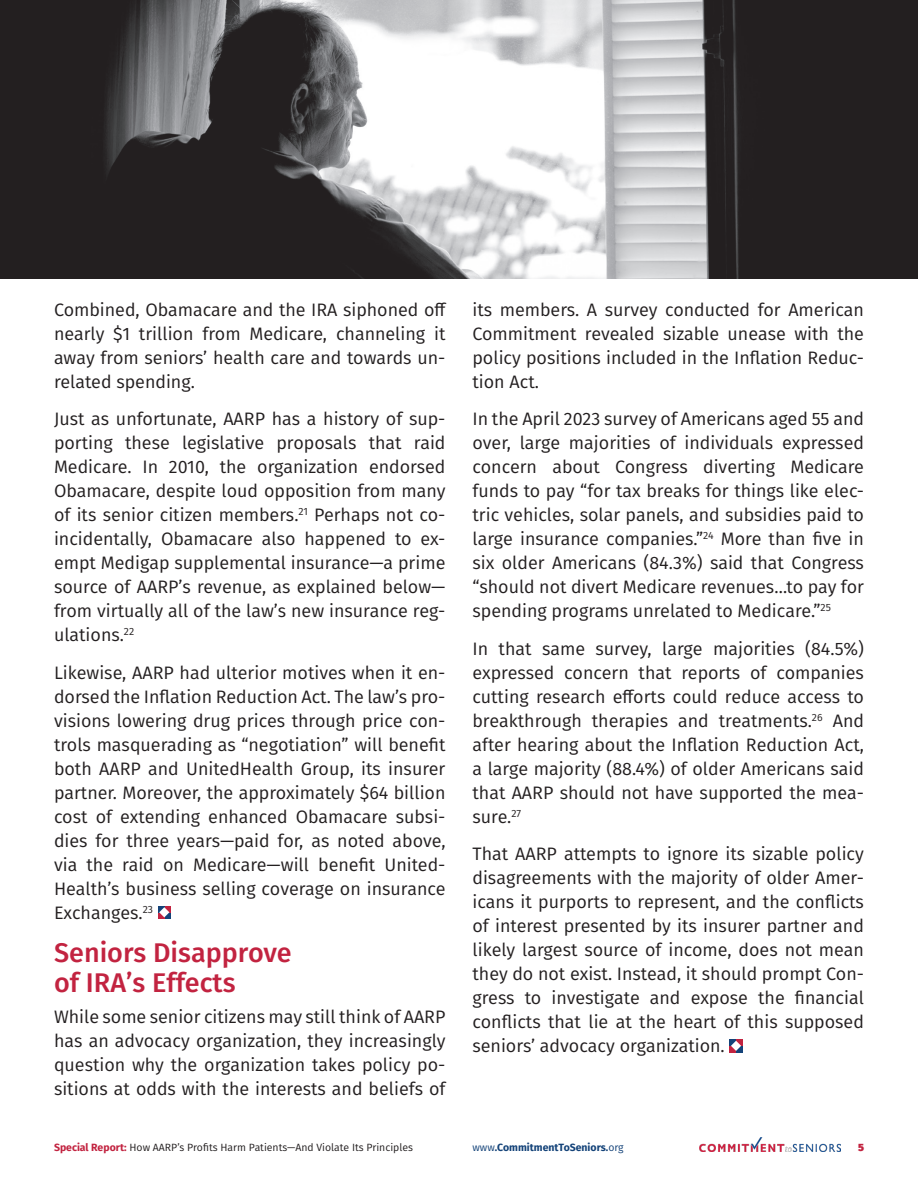
<style>
.page{position:relative;width:918px;height:1188px;background:#fff}
.page>*{position:absolute;margin:0;border:0;box-sizing:border-box;transform-origin:0 0}
.t1{font:500 27px/30px "Fira Sans";color:#c22340}
.body{font:18px/24px "Fira Sans";color:#231f20;text-align:justify}
.t2{font:10.5px "Fira Sans";color:#231f20}
.t3{font:700 10.5px "Fira Sans";color:#144379}
.t4{font:900 10.5px "Fira Sans";color:#c22340}
.s1{font-weight:700;color:#c22340}
.s2{font-weight:400}
</style>
<div class="page">
<img style="left:699px;top:1137px;width:142px;height:14px">
<div style="left:164px;top:912px;width:7px;height:7px;background:#144379"></div>
<div style="left:158px;top:912px;width:6px;height:7px;background:#c22340"></div>
<div style="left:164px;top:906px;width:7px;height:6px;background:#c22340"></div>
<svg style="left:158px;top:906px;width:11px;height:11px"></svg>
<div style="left:736px;top:1039px;width:6px;height:7px;background:#c22340"></div>
<div style="left:730px;top:1039px;width:6px;height:7px;background:#144379"></div>
<svg style="left:730px;top:1041px;width:12px;height:11px"></svg>
<img style="left:0;top:0;width:918px;height:279px">
<p class="body" style="left:54px;top:297px;width:394px">Combined, Obamacare and the IRA siphoned off nearly $1 trillion from Medicare, channeling it away from seniors’ health care and towards un&shy;related spending.</p>
<p class="body" style="left:54px;top:407px;width:393px">Just as unfortunate, AARP has a history of sup&shy;porting these legislative proposals that raid Medicare. In 2010, the organization endorsed Obamacare, despite loud opposition from many of its senior citizen members.<sup>21</sup> Perhaps not co&shy;incidentally, Obamacare also happened to ex&shy;empt Medigap supplemental insurance—a prime source of AARP’s revenue, as explained below— from virtually all of the law’s new insurance reg&shy;ulations.<sup>22</sup></p>
<p class="body" style="left:54px;top:660px;width:393px">Likewise, AARP had ulterior motives when it en&shy;dorsed the Inflation Reduction Act. The law’s pro&shy;visions lowering drug prices through price con&shy;trols masquerading as “negotiation” will benefit both AARP and UnitedHealth Group, its insurer partner. Moreover, the approximately $64 billion cost of extending enhanced Obamacare subsi&shy;dies for three years—paid for, as noted above, via the raid on Medicare—will benefit United-Health’s business selling coverage on insurance Exchanges.<sup>23</sup></p>
<p class="t1" style="left:54px;top:938px;width:239px">Seniors Disapprove of IRA’s Effects</p>
<p class="body" style="left:54px;top:1004px;width:393px">While some senior citizens may still think of AARP has an advocacy organization, they increasingly question why the organization takes policy po&shy;sitions at odds with the interests and beliefs of</p>
<p class="body" style="left:472px;top:297px;width:393px">its members. A survey conducted for American Commitment revealed sizable unease with the policy positions included in the Inflation Reduc&shy;tion Act.</p>
<p class="body" style="left:472px;top:407px;width:393px">In the April 2023 survey of Americans aged 55 and over, large majorities of individuals expressed concern about Congress diverting Medicare funds to pay “for tax breaks for things like elec&shy;tric vehicles, solar panels, and subsidies paid to large insurance companies.”<sup>24</sup> More than five in six older Americans (84.3%) said that Congress “should not divert Medicare revenues…to pay for spending programs unrelated to Medicare.”<sup>25</sup></p>
<p class="body" style="left:472px;top:636px;width:393px">In that same survey, large majorities (84.5%) expressed concern that reports of companies cutting research efforts could reduce access to breakthrough therapies and treatments.<sup>26</sup> And after hearing about the Inflation Reduction Act, a large majority (88.4%) of older Americans said that AARP should not have supported the mea&shy;sure.<sup>27</sup></p>
<p class="body" style="left:473px;top:842px;width:393px">That AARP attempts to ignore its sizable policy disagreements with the majority of older Amer&shy;icans it purports to represent, and the conflicts of interest presented by its insurer partner and likely largest source of income, does not mean they do not exist. Instead, it should prompt Con&shy;gress to investigate and expose the financial conflicts that lie at the heart of this supposed seniors’ advocacy organization.</p>
<p class="t2" style="left:54px;top:1140px;width:360px"><span class="s1">Special Report:</span> How AARP’s Profits Harm Patients—And Violate Its Principles</p>
<p class="t3" style="left:472px;top:1139px;width:153px"><span class="s2">www</span>.CommitmentToSeniors.<span class="s2">org</span></p>
<p class="t4" style="left:858px;top:1138px;width:7px">5</p>
</div>
